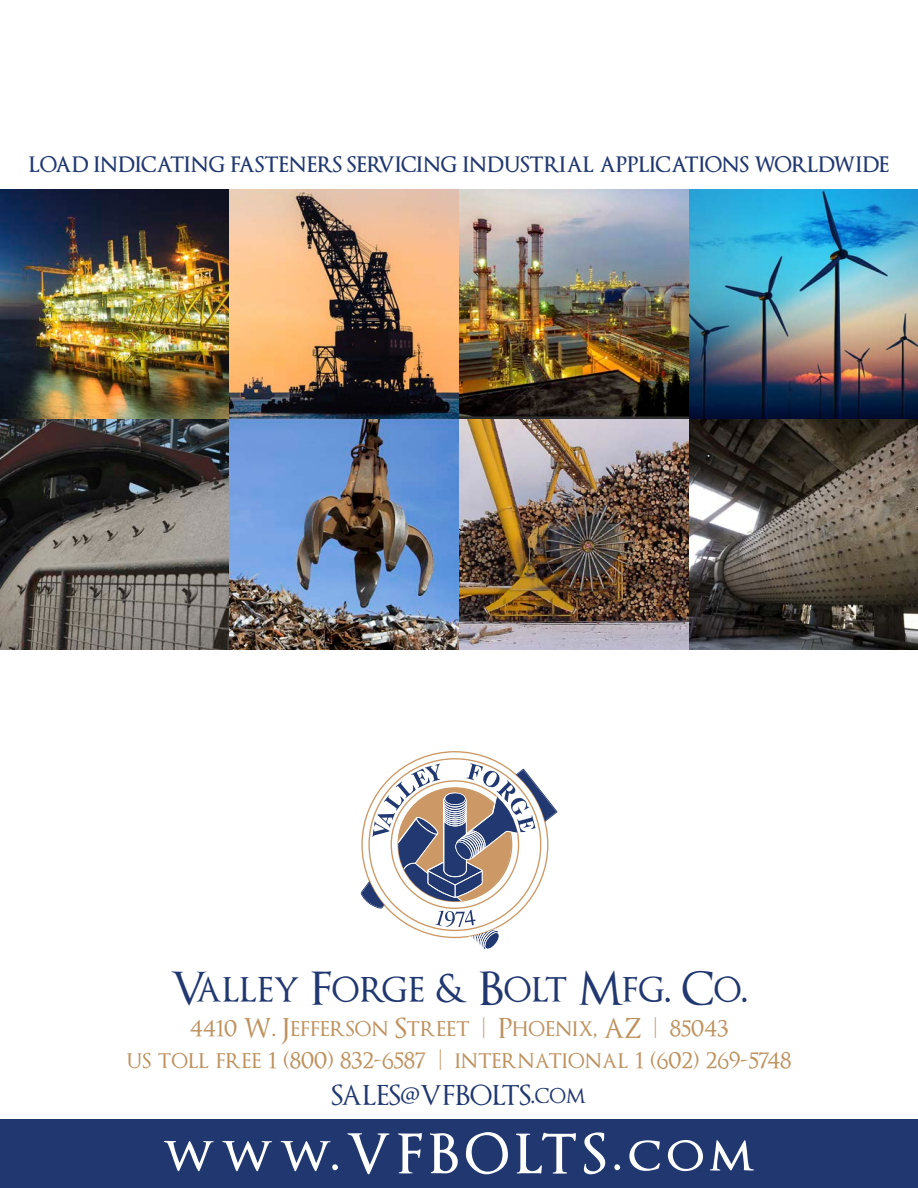
<style>
.page{position:relative;width:918px;height:1188px;background:#fff}
.page>*{position:absolute;margin:0;border:0;box-sizing:border-box;transform-origin:0 0}
.t1{font:600 54px "Optimus Princeps";letter-spacing:.1em;color:#fff}
.t2{font:45px "Optimus Princeps";color:#203770}
.t3{font:27px "Optimus Princeps";color:#be915e}
.t4{font:27px "Optimus Princeps";color:#203770}
.t5{font:600 21px "Optimus Princeps";color:#203770}
</style>
<div class="page">
<img style="left:0;top:190px;width:918px;height:460px">
<div style="left:0;top:1119px;width:918px;height:69px;background:#203770"></div>
<svg style="left:361px;top:751px;width:197px;height:198px"></svg>
<p class="t5" style="left:29px;top:153px;width:862px">LOAD INDICATING FASTENERS SERVICING INDUSTRIAL APPLICATIONS WORLDWIDE</p>
<p class="t2" style="left:170px;top:967px;width:579px">Valley Forge &amp; Bolt Mfg. Co.</p>
<p class="t3" style="left:190px;top:1014px;width:540px">4410 W. Jefferson Street | Phoenix, AZ | 85043</p>
<p class="t3" style="left:127px;top:1047px;width:666px">us toll free 1 (800) 832-6587 | international 1 (602) 269-5748</p>
<p class="t4" style="left:331px;top:1081px;width:257px">SALES@VFBOLTS.com</p>
<p class="t1" style="left:162px;top:1125px;width:595px">www.VFBOLTS.com</p>
</div>
